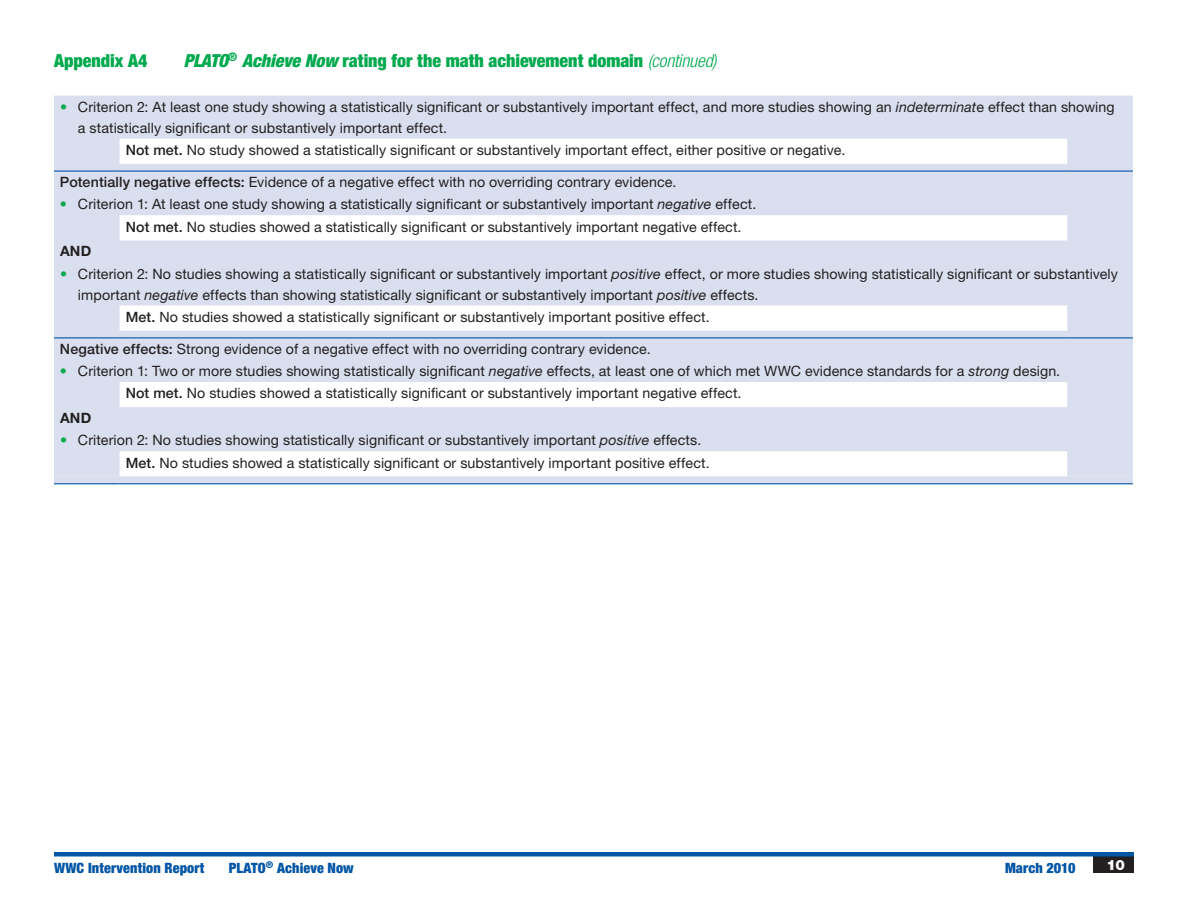
<style>
.page{position:relative;width:1188px;height:918px;background:#fff}
.page>*{position:absolute;margin:0;border:0;box-sizing:border-box;transform-origin:0 0}
.Appendix_title{font:900 condensed 18px "Helvetica Neue LT Std";color:#00a94e}
.Table_bullet{font:14.25px/21px "Helvetica Neue LT Std";letter-spacing:.005em;color:#231f20}
.Rating_extract{font:14.25px "Helvetica Neue LT Std";letter-spacing:.005em;color:#231f20}
.Rating_body_effect{font:14.25px "Helvetica Neue LT Std";letter-spacing:.005em;color:#231f20}
.t1{font:900 condensed 14.25px "Helvetica Neue LT Std";letter-spacing:.01em;color:#0155a5}
.Table_conjunction{font:700 14.25px "Helvetica Neue LT Std";color:#231f20}
.t2{font:900 14.25px "Helvetica Neue LT Std";color:#fff}
.s1{font-style:italic}
.s2{font-weight:300;font-style:italic}
.s3{color:#00a94e}
.s4{font-weight:500}
</style>
<div class="page">
<div style="left:1094px;top:856px;width:40px;height:17px;background:#231f20"></div>
<hr style="left:54px;top:852px;width:1080px;height:4px;background:#0155a5">
<div style="left:54px;top:96px;width:1079px;height:380px;background:#d9dfef"></div>
<svg style="left:120px;top:139px;width:947px;height:337px;fill:#d9dfef"></svg>
<svg style="left:54px;top:476px;width:1079px;height:7px"></svg>
<hr style="left:54px;top:483px;width:66px;height:1px;background:#0155a5">
<hr style="left:120px;top:483px;width:947px;height:1px;background:#0155a5">
<hr style="left:1067px;top:483px;width:66px;height:1px;background:#0155a5">
<hr style="left:54px;top:171px;width:66px;height:1px;background:#0155a5">
<hr style="left:120px;top:171px;width:947px;height:1px;background:#0155a5">
<hr style="left:1067px;top:171px;width:66px;height:1px;background:#0155a5">
<hr style="left:54px;top:337px;width:66px;height:1px;background:#0155a5">
<hr style="left:120px;top:337px;width:947px;height:1px;background:#0155a5">
<hr style="left:1067px;top:337px;width:66px;height:1px;background:#0155a5">
<p class="Appendix_title" style="left:54px;top:49px;width:95px">Appendix A4</p>
<p class="Appendix_title" style="left:184px;top:49px;width:534px"><span class="s1">PLATO</span><sup>®</sup> <span class="s1">Achieve Now</span> rating for the math achievement domain <span class="s2">(continued)</span></p>
<p class="Table_bullet" style="left:78px;top:96px;width:1038px;text-indent:-18px"><span class="s3">•</span> Criterion 2: At least one study showing a statistically significant or substantively important effect, and more studies showing an <span class="s1">indeterminat</span>e effect than showing a statistically significant or substantively important effect.</p>
<p class="Rating_extract" style="left:126px;top:141px;width:721px"><span class="s4">Not met.</span> No study showed a statistically significant or substantively important effect, either positive or negative.</p>
<p class="Rating_body_effect" style="left:60px;top:174px;width:618px"><span class="s4">Potentially negative effects:</span> Evidence of a negative effect with no overriding contrary evidence.</p>
<p class="Table_bullet" style="left:60px;top:194px;width:698px"><span class="s3">•</span> Criterion 1: At least one study showing a statistically significant or substantively important <span class="s1">negative</span> effect.</p>
<p class="Rating_extract" style="left:126px;top:218px;width:617px"><span class="s4">Not met.</span> No studies showed a statistically significant or substantively important negative effect.</p>
<p class="Table_conjunction" style="left:60px;top:243px;width:12px">AND</p>
<p class="Table_bullet" style="left:78px;top:263px;width:1042px;text-indent:-18px"><span class="s3">•</span> Criterion 2: No studies showing a statistically significant or substantively important <span class="s1">positive</span> effect, or more studies showing statistically significant or substantively important <span class="s1">negative</span> effects than showing statistically significant or substantively important <span class="s1">positive</span> effects.</p>
<p class="Rating_extract" style="left:126px;top:308px;width:585px"><span class="s4">Met.</span> No studies showed a statistically significant or substantively important positive effect.</p>
<p class="Rating_body_effect" style="left:60px;top:341px;width:592px"><span class="s4">Negative effects:</span> Strong evidence of a negative effect with no overriding contrary evidence.</p>
<p class="Table_bullet" style="left:60px;top:360px;width:1002px"><span class="s3">•</span> Criterion 1: Two or more studies showing statistically significant <span class="s1">negative</span> effects, at least one of which met WWC evidence standards for a <span class="s1">strong</span> design.</p>
<p class="Rating_extract" style="left:126px;top:385px;width:617px"><span class="s4">Not met.</span> No studies showed a statistically significant or substantively important negative effect.</p>
<p class="Table_conjunction" style="left:60px;top:409px;width:12px">AND</p>
<p class="Table_bullet" style="left:60px;top:430px;width:643px"><span class="s3">•</span> Criterion 2: No studies showing statistically significant or substantively important <span class="s1">positive</span> effects.</p>
<p class="Rating_extract" style="left:126px;top:454px;width:585px"><span class="s4">Met.</span> No studies showed a statistically significant or substantively important positive effect.</p>
<p class="t1" style="left:54px;top:859px;width:152px">WWC Intervention Report</p>
<p class="t1" style="left:229px;top:859px;width:127px">PLATO<sup>®</sup> Achieve Now</p>
<p class="t1" style="left:1005px;top:859px;width:72px">March 2010</p>
<p class="t2" style="left:1107px;top:856px;width:20px">10</p>
</div>
